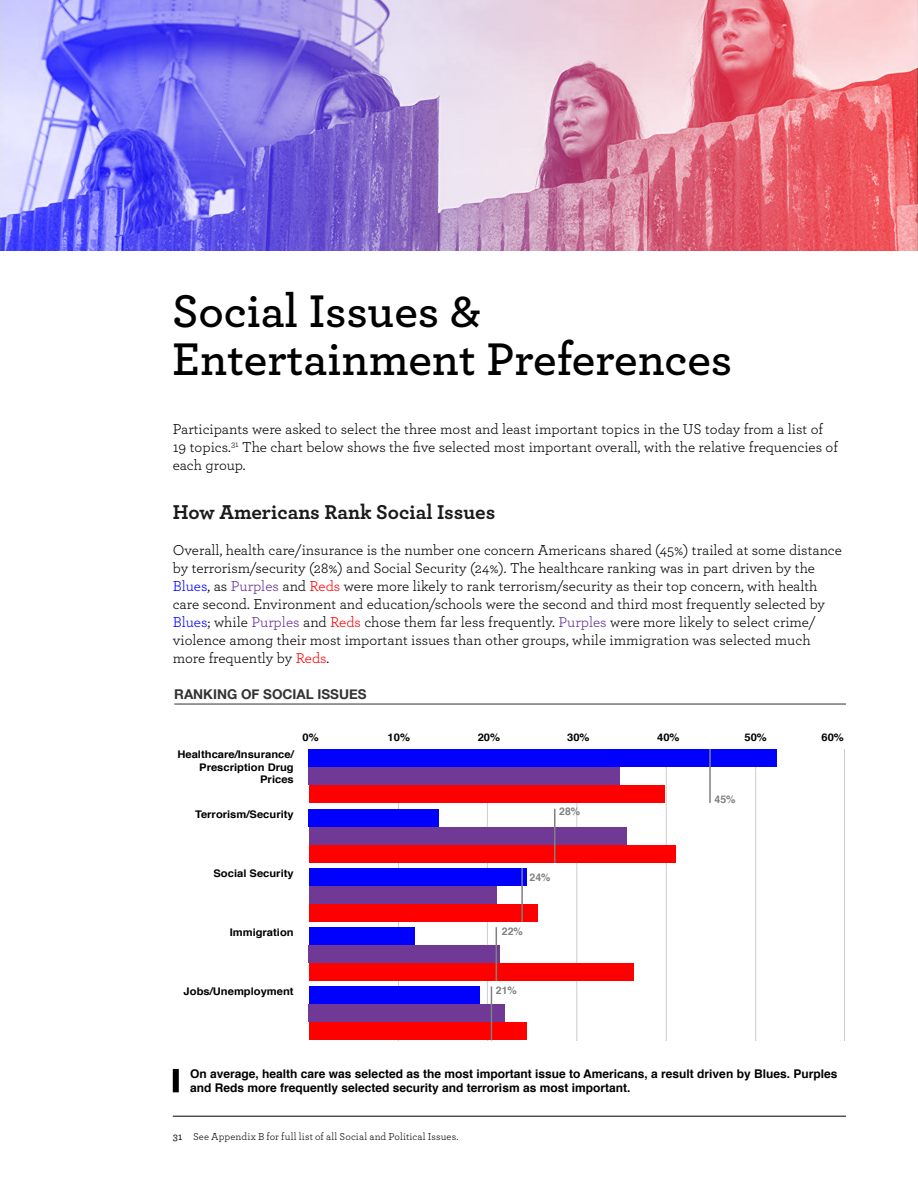
<style>
.page{position:relative;width:918px;height:1188px;background:#fff}
.page>*{position:absolute;margin:0;border:0;box-sizing:border-box;transform-origin:0 0}
.PCC_Header_1{font:600 48px/48px "Archer";color:#000}
.PCC_Header_3{font:700 21px "Archer";color:#1a1a1a}
.PCC_Body{font:15px/18px "Archer";color:#000}
.PCC_Chart_Title{font:700 13.5px "Helvetica Neue";color:#333}
.PCC_Caption{font:700 12px/14.4px "Helvetica";color:#000}
.t1{font:700 10.5px/12.6px "Helvetica";color:#000;text-align:right;scale:1.07 1}
.t2{font:10.5px "Archer";letter-spacing:.015em;color:#000}
.t3{font:700 10.5px "Helvetica";color:#808080}
.s1{color:#00f}
.s2{color:#662d91}
.s3{color:#f00}
.s4{font-weight:500}
</style>
<div class="page">
<img style="left:0;top:0;width:918px;height:251px">
<hr style="left:174px;top:704px;width:672px;height:1px;background:#333">
<hr style="left:398px;top:749px;width:1px;height:291px;background:#ccc">
<hr style="left:487px;top:749px;width:1px;height:291px;background:#ccc">
<hr style="left:576px;top:749px;width:1px;height:291px;background:#ccc">
<hr style="left:666px;top:749px;width:1px;height:291px;background:#ccc">
<hr style="left:755px;top:749px;width:1px;height:291px;background:#ccc">
<hr style="left:844px;top:749px;width:1px;height:291px;background:#ccc">
<div style="left:309px;top:749px;width:468px;height:18px;background:#00f"></div>
<div style="left:309px;top:767px;width:311px;height:18px;background:#6f3995"></div>
<div style="left:309px;top:785px;width:356px;height:18px;background:#f00"></div>
<hr style="left:709px;top:749px;width:2px;height:54px;background:#808080">
<div style="left:309px;top:827px;width:317px;height:18px;background:#6f3995"></div>
<div style="left:309px;top:845px;width:367px;height:18px;background:#f00"></div>
<div style="left:309px;top:809px;width:130px;height:18px;background:#00f"></div>
<hr style="left:554px;top:809px;width:2px;height:54px;background:#808080">
<div style="left:309px;top:868px;width:218px;height:18px;background:#00f"></div>
<div style="left:309px;top:886px;width:188px;height:18px;background:#6f3995"></div>
<div style="left:309px;top:904px;width:229px;height:18px;background:#f00"></div>
<div style="left:309px;top:927px;width:105px;height:18px;background:#00f"></div>
<div style="left:309px;top:945px;width:191px;height:18px;background:#6f3995"></div>
<div style="left:309px;top:963px;width:324px;height:18px;background:#f00"></div>
<div style="left:309px;top:986px;width:170px;height:18px;background:#00f"></div>
<div style="left:309px;top:1004px;width:196px;height:18px;background:#6f3995"></div>
<div style="left:309px;top:1022px;width:218px;height:18px;background:#f00"></div>
<hr style="left:521px;top:868px;width:2px;height:54px;background:#808080">
<hr style="left:496px;top:927px;width:1px;height:54px;background:#808080">
<hr style="left:491px;top:986px;width:1px;height:54px;background:#808080">
<div style="left:173px;top:1069px;width:6px;height:23px;background:#000"></div>
<hr style="left:173px;top:1116px;width:673px;height:1px;background:#000">
<p class="PCC_Header_1" style="left:172px;top:284px;width:562px">Social Issues &amp;<br>Entertainment Preferences</p>
<p class="PCC_Body" style="left:173px;top:419px;width:667px">Participants were asked to select the three most and least important topics in the US today from a list of<br>19 topics.<sup>31</sup> The chart below shows the five selected most important overall, with the relative frequencies of each group.</p>
<p class="PCC_Header_3" style="left:173px;top:495px;width:324px">How Americans Rank Social Issues</p>
<p class="PCC_Body" style="left:173px;top:540px;width:671px">Overall, health care/insurance is the number one concern Americans shared (45%) trailed at some distance by terrorism/security (28%) and Social Security (24%). The healthcare ranking was in part driven by the <span class="s1">Blues</span>, as <span class="s2">Purples</span> and <span class="s3">Reds</span> were more likely to rank terrorism/security as their top concern, with health care second. Environment and education/schools were the second and third most frequently selected by <span class="s1">Blues</span>; while <span class="s2">Purples</span> and <span class="s3">Reds</span> chose them far less frequently. <span class="s2">Purples</span> were more likely to select crime/ violence among their most important issues than other groups, while immigration was selected much more frequently by <span class="s3">Reds</span>.</p>
<p class="PCC_Chart_Title" style="left:174px;top:684px;width:194px">RANKING OF SOCIAL ISSUES</p>
<p class="t1" style="left:303px;top:731px;width:17px">0%</p>
<p class="t1" style="left:388px;top:731px;width:22px">10%</p>
<p class="t1" style="left:478px;top:731px;width:22px">20%</p>
<p class="t1" style="left:567px;top:731px;width:22px">30%</p>
<p class="t1" style="left:657px;top:731px;width:22px">40%</p>
<p class="t1" style="left:744px;top:731px;width:22px">50%</p>
<p class="t1" style="left:821px;top:731px;width:22px">60%</p>
<p class="t1" style="left:177px;top:748px;width:110px">Healthcare/Insurance/<br>Prescription Drug<br>Prices</p>
<p class="t1" style="left:195px;top:808px;width:94px">Terrorism/Security</p>
<p class="t3" style="left:559px;top:803px;width:23px">28%</p>
<p class="t3" style="left:715px;top:791px;width:23px">45%</p>
<p class="t1" style="left:214px;top:867px;width:76px">Social Security</p>
<p class="t3" style="left:530px;top:869px;width:23px">24%</p>
<p class="t1" style="left:230px;top:926px;width:61px">Immigration</p>
<p class="t3" style="left:502px;top:923px;width:23px">22%</p>
<p class="t1" style="left:184px;top:986px;width:104px">Jobs/Unemployment</p>
<p class="t3" style="left:496px;top:982px;width:23px">21%</p>
<p class="PCC_Caption" style="left:190px;top:1067px;width:649px">On average, health care was selected as the most important issue to Americans, a result driven by Blues. Purples and Reds more frequently selected security and terrorism as most important.</p>
<p class="t2" style="left:173px;top:1129px;width:287px"><span class="s4">31</span> See Appendix B for full list of all Social and Political Issues.</p>
</div>
